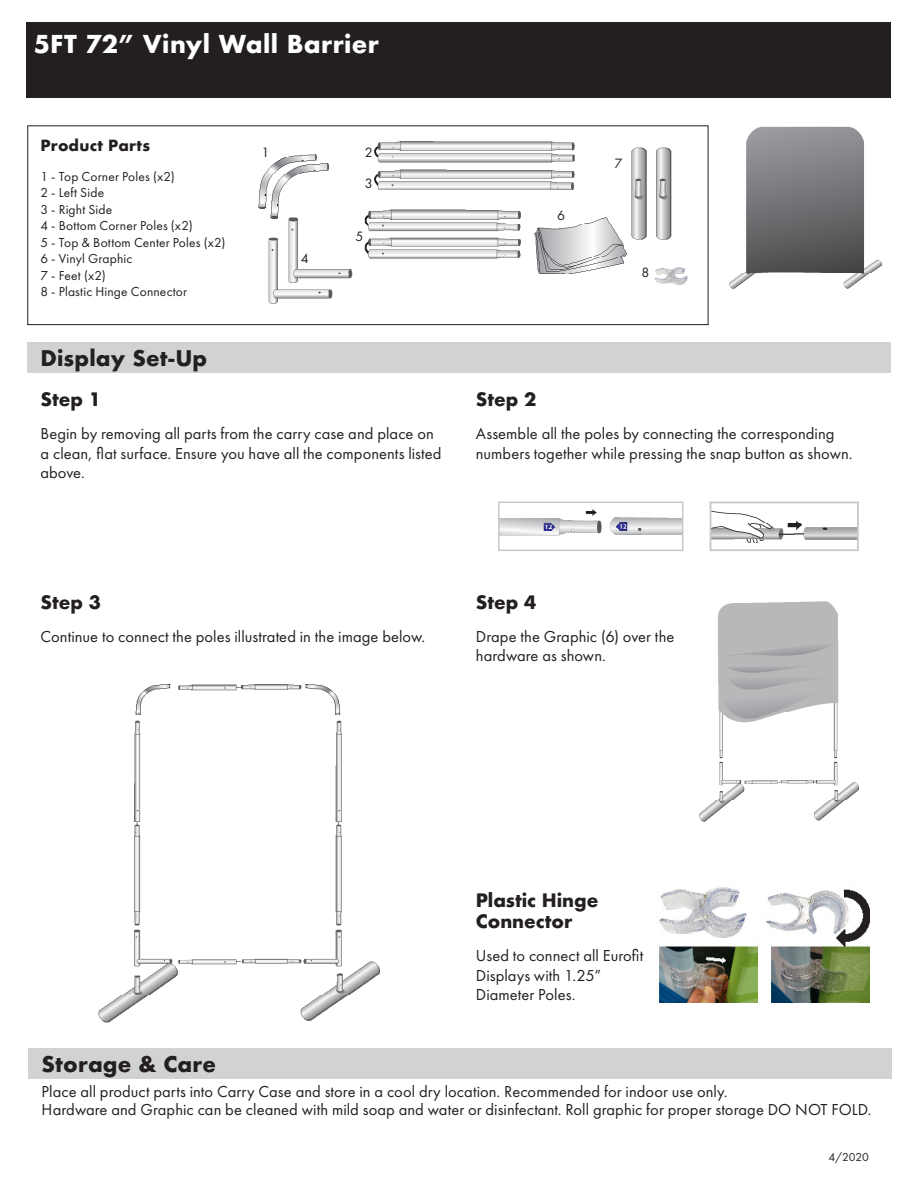
<style>
.page{position:relative;width:918px;height:1188px;background:#fff}
.page>*{position:absolute;margin:0;border:0;box-sizing:border-box;transform-origin:0 0}
.Product_Name___Item{font:700 24px "Futura";letter-spacing:.015em;color:#fff}
.Step_Section_Titles{font:700 21px "Futura";letter-spacing:.005em;color:#231f20}
.Step_1__Step_2_etc{font:700 18px/21.6px "Futura";color:#231f20}
.Step_1__Step_2_etc-2{font:16.5px/19.5px "Futura PT";letter-spacing:.005em;color:#231f20}
.Steps_Body_Copy{font:16.5px "Futura PT";letter-spacing:.005em;color:#231f20}
.Product_Spec__Bold_T{font:700 15px "Futura";letter-spacing:.015em;color:#231f20}
.t1{font:14.1px "Futura PT";color:#231f20}
.Product_Spec_Body_Co{font:13.5px/16.5px "Futura PT";letter-spacing:.01em;color:#231f20}
.t2{font:12px "Futura PT";color:#231f20}
</style>
<div class="page">
<div style="left:27px;top:22px;width:864px;height:75px;background:#231f20"></div>
<div style="left:27px;top:125px;width:681px;height:200px;border:1px solid #231f20"></div>
<img style="left:259px;top:141px;width:429px;height:163px">
<div style="left:27px;top:342px;width:864px;height:31px;background:#d1d2d4"></div>
<svg style="left:586px;top:509px;width:11px;height:7px"></svg>
<img style="left:713px;top:511px;width:143px;height:32px">
<div style="left:710px;top:502px;width:149px;height:49px;border:2px solid #c7c8ca"></div>
<img style="left:501px;top:517px;width:179px;height:19px">
<div style="left:498px;top:502px;width:185px;height:49px;border:2px solid #c7c8ca"></div>
<div style="left:28px;top:1048px;width:864px;height:30px;background:#d1d2d4"></div>
<img style="left:729px;top:127px;width:152px;height:161px">
<img style="left:99px;top:684px;width:280px;height:338px">
<img style="left:700px;top:602px;width:159px;height:220px">
<img style="left:659px;top:887px;width:211px;height:115px">
<p class="Product_Name___Item" style="left:34px;top:27px;width:347px">5FT 72” Vinyl Wall Barrier</p>
<p class="Product_Spec__Bold_T" style="left:40px;top:134px;width:111px">Product Parts</p>
<p class="Product_Spec_Body_Co" style="left:40px;top:168px;width:187px">1 - Top Corner Poles (x2)<br>2 - Left Side<br>3 - Right Side<br>4 - Bottom Corner Poles (x2)<br>5 - Top &amp; Bottom Center Poles (x2)</p>
<p class="Product_Spec_Body_Co" style="left:40px;top:250px;width:93px">6 - Vinyl Graphic</p>
<p class="Product_Spec_Body_Co" style="left:40px;top:267px;width:67px">7 - Feet (x2)</p>
<p class="Product_Spec_Body_Co" style="left:40px;top:283px;width:148px">8 - Plastic Hinge Connector</p>
<p class="t1" style="left:262px;top:143px;width:9px">1</p>
<p class="t1" style="left:301px;top:250px;width:9px">4</p>
<p class="t1" style="left:365px;top:143px;width:9px">2</p>
<p class="t1" style="left:365px;top:175px;width:9px">3</p>
<p class="t1" style="left:356px;top:228px;width:9px">5</p>
<p class="Step_Section_Titles" style="left:40px;top:343px;width:168px">Display Set-Up</p>
<p class="Step_1__Step_2_etc" style="left:40px;top:388px;width:62px">Step 1</p>
<p class="Step_1__Step_2_etc-2" style="left:40px;top:424px;width:402px">Begin by removing all parts from the carry case and place on a clean, flat surface. Ensure you have all the components listed above.</p>
<p class="t1" style="left:557px;top:207px;width:9px">6</p>
<p class="t1" style="left:615px;top:155px;width:9px">7</p>
<p class="t1" style="left:642px;top:264px;width:9px">8</p>
<p class="Step_1__Step_2_etc" style="left:476px;top:388px;width:62px">Step 2</p>
<p class="Step_1__Step_2_etc-2" style="left:476px;top:424px;width:378px">Assemble all the poles by connecting the corresponding numbers together while pressing the snap button as shown.</p>
<p class="Step_1__Step_2_etc" style="left:40px;top:591px;width:62px">Step 3</p>
<p class="Step_1__Step_2_etc-2" style="left:40px;top:627px;width:386px">Continue to connect the poles illustrated in the image below.</p>
<p class="Step_1__Step_2_etc" style="left:476px;top:591px;width:62px">Step 4</p>
<p class="Step_1__Step_2_etc-2" style="left:476px;top:627px;width:200px">Drape the Graphic (6) over the hardware as shown.</p>
<p class="Step_1__Step_2_etc" style="left:476px;top:889px;width:124px">Plastic Hinge<br>Connector</p>
<p class="Step_1__Step_2_etc-2" style="left:476px;top:946px;width:169px">Used to connect all Eurofit<br>Displays with 1.25”<br>Diameter Poles.</p>
<p class="Step_Section_Titles" style="left:42px;top:1049px;width:176px">Storage &amp; Care</p>
<p class="Steps_Body_Copy" style="left:42px;top:1082px;width:688px">Place all product parts into Carry Case and store in a cool dry location. Recommended for indoor use only.</p>
<p class="Steps_Body_Copy" style="left:42px;top:1100px;width:831px">Hardware and Graphic can be cleaned with mild soap and water or disinfectant. Roll graphic for proper storage DO NOT FOLD.</p>
<p class="t2" style="left:828px;top:1150px;width:42px">4/2020</p>
</div>
